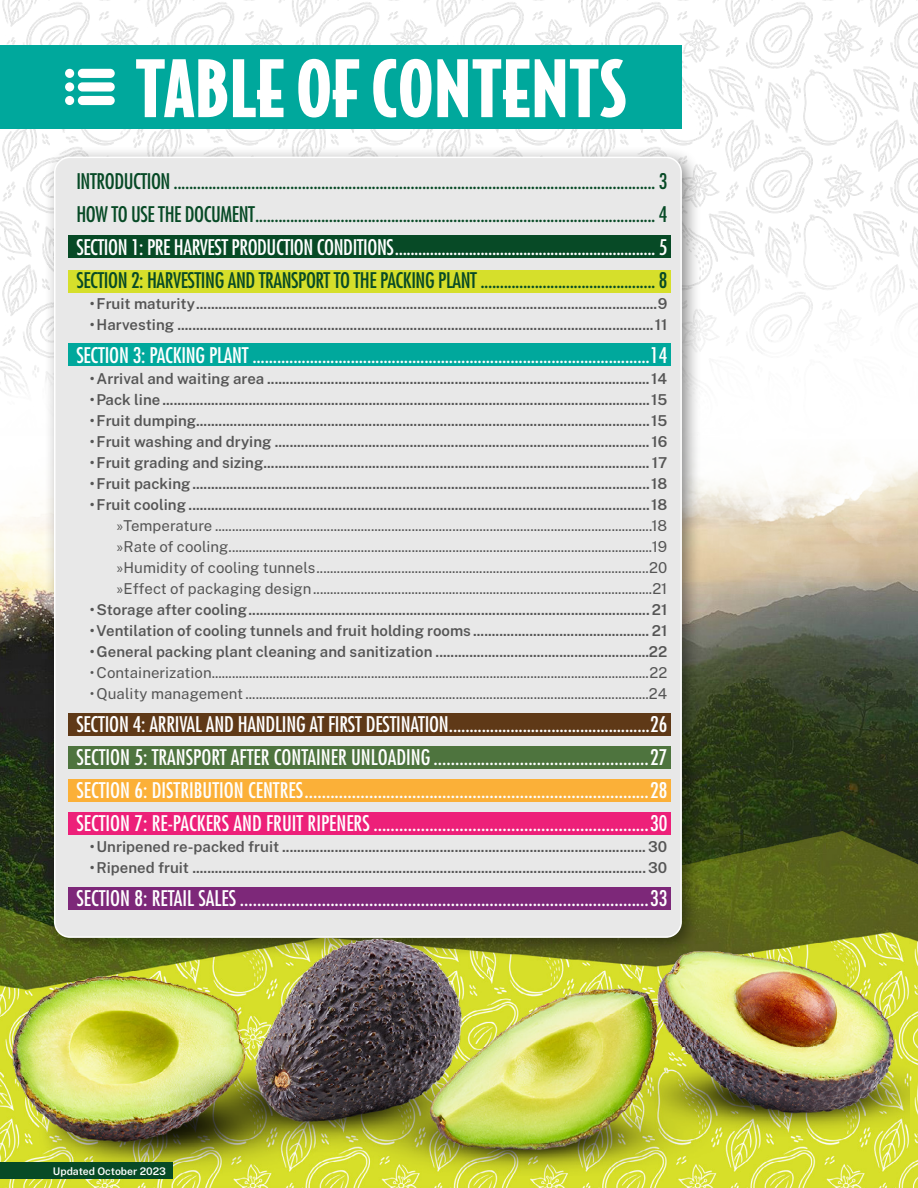
<style>
.page{position:relative;width:918px;height:1188px;background:#fff}
.page>*{position:absolute;margin:0;border:0;box-sizing:border-box;transform-origin:0 0}
.t1{font:900 75px "Bodega Sans";color:#fff}
.t2{font:condensed 21px/33px "Futura LT";color:#fff;text-align:justify}
.t3{font:condensed 21px/33px "Futura LT";letter-spacing:-.02em;color:#074a26}
.t4{font:condensed 21px "Futura LT";letter-spacing:-.02em;color:#fff}
.t5{font:600 15px "Public Sans";color:#555}
.t6{font:15px/21px "Public Sans";color:#555;text-align:justify}
.t7{font:600 15px "Public Sans";color:#545454}
.t8{font:600 10.5px "Public Sans";color:#fff}
.s1{font-weight:600}
.s2{font-family:"Myriad Pro"}
</style>
<div class="page">
<img style="left:0;top:0;width:918px;height:220px">
<img style="left:0;top:654px;width:918px;height:177px">
<img style="left:0;top:459px;width:918px;height:195px">
<img style="left:0;top:220px;width:918px;height:174px">
<img style="left:0;top:831px;width:918px;height:357px">
<div style="left:0;top:45px;width:682px;height:84px;background:#00a89c"></div>
<div style="left:43px;top:146px;width:659px;height:812px;background:#000;opacity:.45"></div>
<div style="left:55px;top:157px;width:626px;height:780px;background:#e8e8e8;border-radius:15px"></div>
<div style="left:68px;top:887px;width:602px;height:23px;background:#7d2879"></div>
<div style="left:68px;top:812px;width:602px;height:23px;background:#ed2079"></div>
<div style="left:68px;top:779px;width:602px;height:23px;background:#fbb038"></div>
<div style="left:68px;top:746px;width:602px;height:23px;background:#4e743e"></div>
<div style="left:68px;top:713px;width:602px;height:23px;background:#5f3917"></div>
<div style="left:68px;top:343px;width:602px;height:23px;background:#00a89c"></div>
<div style="left:68px;top:270px;width:602px;height:22px;background:#d6df2b"></div>
<div style="left:68px;top:236px;width:602px;height:22px;background:#074a26"></div>
<div style="left:65px;top:69px;width:9px;height:9px;background:#fff;border-radius:5px"></div>
<div style="left:78px;top:69px;width:37px;height:9px;background:#fff;border-radius:5px"></div>
<div style="left:65px;top:82px;width:9px;height:10px;background:#fff;border-radius:5px"></div>
<div style="left:78px;top:82px;width:37px;height:10px;background:#fff;border-radius:5px"></div>
<div style="left:65px;top:96px;width:9px;height:9px;background:#fff;border-radius:5px"></div>
<div style="left:78px;top:96px;width:37px;height:9px;background:#fff;border-radius:5px"></div>
<img style="left:8px;top:905px;width:902px;height:270px">
<div style="left:0;top:1162px;width:173px;height:17px;background:#074a26"></div>
<h1 class="t1" style="left:135px;top:38px;width:494px">TABLE OF CONTENTS</h1>
<p class="t3" style="left:76px;top:165px;width:593px">INTRODUCTION ............................................................................................................................ 3<br>HOW TO USE THE DOCUMENT....................................................................................................... 4</p>
<h2 class="t4" style="left:76px;top:235px;width:593px">SECTION 1: PRE HARVEST PRODUCTION CONDITIONS................................................................... 5</h2>
<h2 class="t3" style="left:76px;top:264px;width:593px">SECTION 2: HARVESTING AND TRANSPORT TO THE PACKING PLANT ............................................. 8</h2>
<p class="t7" style="left:90px;top:292px;width:579px">•Fruit maturity...........................................................................................................................9</p>
<p class="t7" style="left:90px;top:313px;width:579px">•Harvesting ...............................................................................................................................11</p>
<h2 class="t2" style="left:76px;top:339px;width:593px">SECTION 3: PACKING PLANT .................................................................................................14</h2>
<p class="t5" style="left:90px;top:367px;width:579px">•Arrival and waiting area ......................................................................................................14</p>
<p class="t5" style="left:90px;top:388px;width:579px">•Pack line..................................................................................................................................15</p>
<p class="t5" style="left:90px;top:409px;width:579px">•Fruit dumping.........................................................................................................................15</p>
<p class="t5" style="left:90px;top:430px;width:579px">•Fruit washing and drying .................................................................................................... 16</p>
<p class="t5" style="left:90px;top:451px;width:579px">•Fruit grading and sizing....................................................................................................... 17</p>
<p class="t5" style="left:90px;top:472px;width:579px">•Fruit packing..........................................................................................................................18</p>
<p class="t6" style="left:117px;top:494px;width:552px;text-indent:-27px"><span class="s1">•Fruit cooling ...........................................................................................................................18 </span><span class="s2">»</span>Temperature .................................................................................................................................18 <span class="s2">»</span>Rate of cooling.............................................................................................................................19 <span class="s2">»</span>Humidity of cooling tunnels..................................................................................................20 <span class="s2">»</span>Effect of packaging design....................................................................................................21</p>
<p class="t5" style="left:90px;top:598px;width:579px">•Storage after cooling...........................................................................................................21</p>
<p class="t5" style="left:90px;top:619px;width:579px">•Ventilation of cooling tunnels and fruit holding rooms ............................................... 21</p>
<p class="t5" style="left:90px;top:640px;width:579px">•General packing plant cleaning and sanitization .........................................................22</p>
<p class="t6" style="left:90px;top:662px;width:579px">•Containerization.................................................................................................................................22</p>
<p class="t6" style="left:90px;top:683px;width:579px">•Quality management .......................................................................................................................24</p>
<p class="t2" style="left:76px;top:708px;width:593px">SECTION 4: ARRIVAL AND HANDLING AT FIRST DESTINATION.................................................26<br>SECTION 5: TRANSPORT AFTER CONTAINER UNLOADING ..................................................27<br>SECTION 6: DISTRIBUTION CENTRES................................................................................28<br>SECTION 7: RE-PACKERS AND FRUIT RIPENERS ................................................................30</p>
<p class="t5" style="left:90px;top:835px;width:579px">•Unripened re-packed fruit .................................................................................................30</p>
<p class="t5" style="left:90px;top:856px;width:579px">•Ripened fruit .........................................................................................................................30</p>
<h2 class="t2" style="left:76px;top:882px;width:593px">SECTION 8: RETAIL SALES ...............................................................................................33</h2>
<p class="t8" style="left:53px;top:1163px;width:115px">Updated October 2023</p>
</div>
